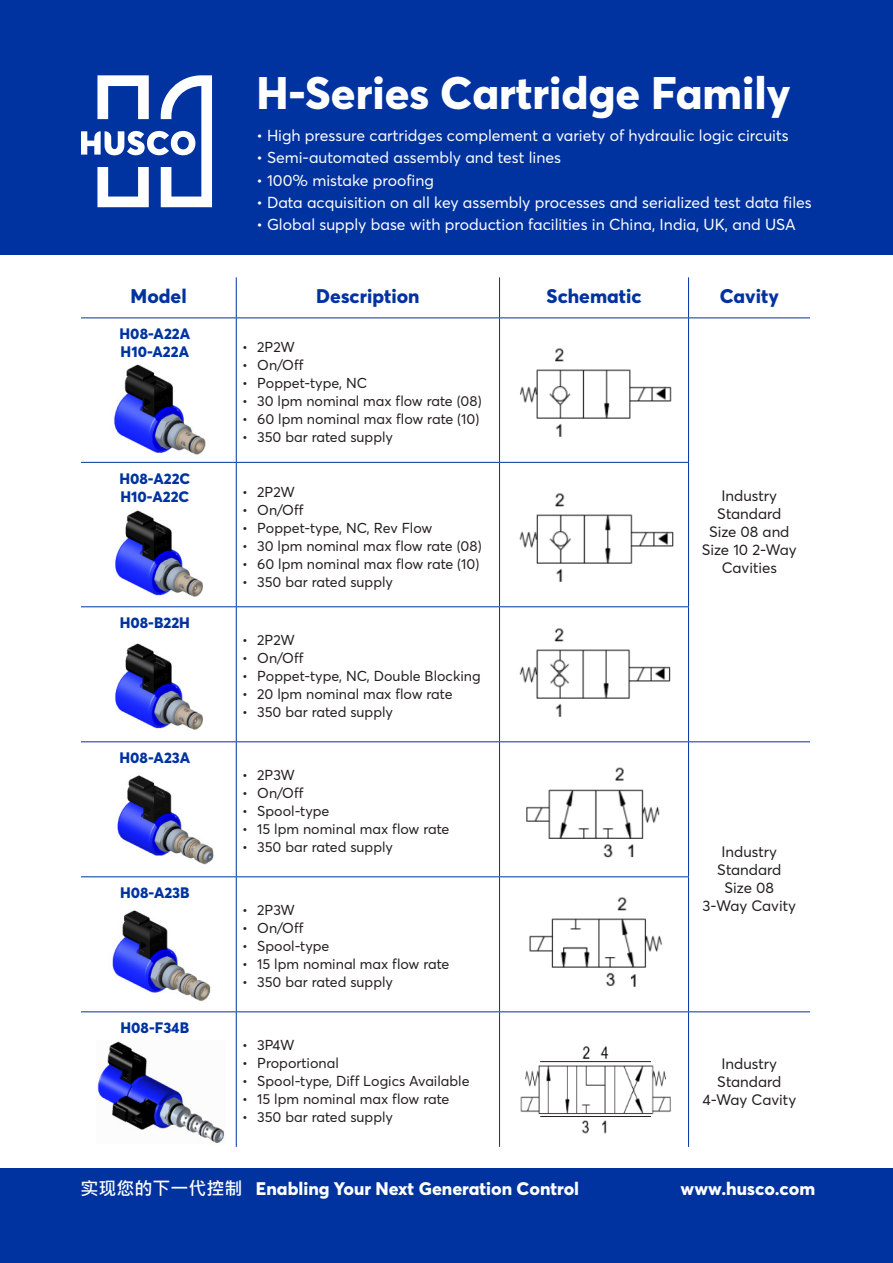
<style>
.page{position:relative;width:893px;height:1263px;background:#fff}
.page>*{position:absolute;margin:0;border:0;box-sizing:border-box;transform-origin:0 0}
.Headline{font:800 45px "Averta";color:#fff}
.t1{font:800 19.5px "Averta";color:#0033a0}
.t2{font:800 18px "Averta";color:#fff}
.t3{font:15.75px "Averta";color:#fff}
.t4{font:15px/18px "Averta";color:#231f20;text-align:center}
.t5{font:800 15px/18px "Averta";color:#0033a0}
.t6{font:14.25px "Averta";color:#231f20}
.s1{font-family:"Microsoft Jheng Hei UI Bold";font-weight:400}
</style>
<div class="page">
<div style="left:0;top:1168px;width:893px;height:95px;background:#0033a0"></div>
<div style="left:0;top:0;width:893px;height:254px;background:#0033a0"></div>
<img style="left:114px;top:364px;width:92px;height:91px">
<img style="left:115px;top:510px;width:88px;height:87px">
<img style="left:97px;top:1041px;width:127px;height:102px">
<img style="left:115px;top:643px;width:88px;height:87px">
<img style="left:117px;top:775px;width:97px;height:90px">
<img style="left:112px;top:910px;width:99px;height:91px">
<img style="left:520px;top:348px;width:152px;height:89px">
<img style="left:519px;top:493px;width:155px;height:89px">
<img style="left:519px;top:628px;width:152px;height:89px">
<img style="left:520px;top:1046px;width:151px;height:88px">
<hr style="left:540px;top:1061px;width:111px;height:1px;background:#231f20">
<hr style="left:540px;top:1116px;width:111px;height:1px;background:#231f20">
<img style="left:526px;top:767px;width:134px;height:91px">
<img style="left:529px;top:897px;width:134px;height:90px">
<hr style="left:236px;top:318px;width:1px;height:144px;background:#0033a0">
<hr style="left:499px;top:318px;width:1px;height:144px;background:#0033a0">
<hr style="left:688px;top:318px;width:1px;height:144px;background:#0033a0">
<hr style="left:81px;top:462px;width:155px;height:1px;background:#0033a0">
<hr style="left:236px;top:462px;width:264px;height:1px;background:#0033a0">
<hr style="left:236px;top:463px;width:1px;height:143px;background:#0033a0">
<hr style="left:500px;top:462px;width:189px;height:1px;background:#0033a0">
<hr style="left:499px;top:463px;width:1px;height:143px;background:#0033a0">
<hr style="left:688px;top:463px;width:1px;height:143px;background:#0033a0">
<hr style="left:81px;top:606px;width:155px;height:1px;background:#0033a0">
<hr style="left:236px;top:606px;width:264px;height:1px;background:#0033a0">
<hr style="left:236px;top:607px;width:1px;height:134px;background:#0033a0">
<hr style="left:500px;top:606px;width:189px;height:1px;background:#0033a0">
<hr style="left:499px;top:607px;width:1px;height:134px;background:#0033a0">
<hr style="left:688px;top:607px;width:1px;height:134px;background:#0033a0">
<hr style="left:81px;top:741px;width:155px;height:1px;background:#0033a0">
<hr style="left:236px;top:741px;width:264px;height:1px;background:#0033a0">
<hr style="left:236px;top:742px;width:1px;height:134px;background:#0033a0">
<hr style="left:500px;top:741px;width:188px;height:1px;background:#0033a0">
<hr style="left:499px;top:742px;width:1px;height:134px;background:#0033a0">
<hr style="left:688px;top:741px;width:122px;height:1px;background:#0033a0">
<hr style="left:688px;top:742px;width:1px;height:134px;background:#0033a0">
<hr style="left:81px;top:876px;width:155px;height:1px;background:#0033a0">
<hr style="left:236px;top:876px;width:264px;height:1px;background:#0033a0">
<hr style="left:236px;top:877px;width:1px;height:134px;background:#0033a0">
<hr style="left:500px;top:876px;width:189px;height:1px;background:#0033a0">
<hr style="left:499px;top:877px;width:1px;height:134px;background:#0033a0">
<hr style="left:688px;top:877px;width:1px;height:134px;background:#0033a0">
<hr style="left:81px;top:1011px;width:155px;height:1px;background:#0033a0">
<hr style="left:236px;top:1011px;width:264px;height:1px;background:#0033a0">
<hr style="left:236px;top:1012px;width:1px;height:135px;background:#0033a0">
<hr style="left:500px;top:1011px;width:188px;height:1px;background:#0033a0">
<hr style="left:499px;top:1012px;width:1px;height:135px;background:#0033a0">
<hr style="left:688px;top:1011px;width:122px;height:1px;background:#0033a0">
<hr style="left:688px;top:1012px;width:1px;height:135px;background:#0033a0">
<hr style="left:81px;top:317px;width:155px;height:1px;background:#0033a0">
<hr style="left:236px;top:317px;width:264px;height:1px;background:#0033a0">
<hr style="left:500px;top:317px;width:189px;height:1px;background:#0033a0">
<hr style="left:689px;top:317px;width:121px;height:1px;background:#0033a0">
<hr style="left:236px;top:277px;width:1px;height:40px;background:#0033a0">
<hr style="left:499px;top:277px;width:1px;height:40px;background:#0033a0">
<hr style="left:688px;top:277px;width:1px;height:40px;background:#0033a0">
<svg style="left:81px;top:75px;width:131px;height:132px"></svg>
<p class="Headline" style="left:256px;top:61px;width:536px">H-Series Cartridge Family</p>
<p class="t3" style="left:256px;top:125px;width:534px">• High pressure cartridges complement a variety of hydraulic logic circuits</p>
<p class="t3" style="left:256px;top:147px;width:306px">• Semi-automated assembly and test lines</p>
<p class="t3" style="left:256px;top:169px;width:179px">• 100% mistake proofing</p>
<p class="t3" style="left:256px;top:191px;width:557px">• Data acquisition on all key assembly processes and serialized test data files</p>
<p class="t3" style="left:256px;top:213px;width:541px">• Global supply base with production facilities in China, India, UK, and USA</p>
<p class="t1" style="left:131px;top:283px;width:58px">Model</p>
<p class="t1" style="left:316px;top:283px;width:105px">Description</p>
<p class="t1" style="left:547px;top:283px;width:96px">Schematic</p>
<p class="t1" style="left:720px;top:283px;width:61px">Cavity</p>
<p class="t5" style="left:120px;top:324px;width:72px">H08-A22A<br>H10-A22A</p>
<p class="t6" style="left:242px;top:337px;width:54px">• 2P2W</p>
<p class="t6" style="left:242px;top:355px;width:63px">• On/Off</p>
<p class="t6" style="left:242px;top:373px;width:126px">• Poppet-type, NC</p>
<p class="t6" style="left:242px;top:391px;width:241px">• 30 lpm nominal max flow rate (08)</p>
<p class="t6" style="left:242px;top:409px;width:239px">• 60 lpm nominal max flow rate (10)</p>
<p class="t6" style="left:242px;top:427px;width:152px">• 350 bar rated supply</p>
<p class="t5" style="left:119px;top:469px;width:72px">H08-A22C<br>H10-A22C</p>
<p class="t5" style="left:120px;top:613px;width:72px">H08-B22H</p>
<p class="t5" style="left:120px;top:748px;width:72px">H08-A23A</p>
<p class="t5" style="left:120px;top:883px;width:71px">H08-A23B</p>
<p class="t5" style="left:121px;top:1018px;width:70px">H08-F34B</p>
<p class="t6" style="left:242px;top:482px;width:54px">• 2P2W</p>
<p class="t6" style="left:242px;top:500px;width:63px">• On/Off</p>
<p class="t6" style="left:242px;top:518px;width:192px">• Poppet-type, NC, Rev Flow</p>
<p class="t6" style="left:242px;top:536px;width:241px">• 30 lpm nominal max flow rate (08)</p>
<p class="t6" style="left:242px;top:554px;width:239px">• 60 lpm nominal max flow rate (10)</p>
<p class="t6" style="left:242px;top:572px;width:152px">• 350 bar rated supply</p>
<p class="t6" style="left:242px;top:630px;width:54px">• 2P2W</p>
<p class="t6" style="left:242px;top:648px;width:63px">• On/Off</p>
<p class="t6" style="left:242px;top:666px;width:240px">• Poppet-type, NC, Double Blocking</p>
<p class="t6" style="left:242px;top:684px;width:212px">• 20 lpm nominal max flow rate</p>
<p class="t6" style="left:242px;top:702px;width:152px">• 350 bar rated supply</p>
<p class="t4" style="left:702px;top:486px;width:96px">Industry<br>Standard<br>Size 08 and<br>Size 10 2-Way<br>Cavities</p>
<p class="t6" style="left:242px;top:765px;width:54px">• 2P3W</p>
<p class="t6" style="left:242px;top:783px;width:63px">• On/Off</p>
<p class="t6" style="left:242px;top:801px;width:89px">• Spool-type</p>
<p class="t6" style="left:242px;top:819px;width:209px">• 15 lpm nominal max flow rate</p>
<p class="t6" style="left:242px;top:837px;width:152px">• 350 bar rated supply</p>
<p class="t4" style="left:703px;top:842px;width:95px">Industry<br>Standard<br>Size 08<br>3-Way Cavity</p>
<p class="t6" style="left:242px;top:900px;width:54px">• 2P3W</p>
<p class="t6" style="left:242px;top:918px;width:63px">• On/Off</p>
<p class="t6" style="left:242px;top:936px;width:89px">• Spool-type</p>
<p class="t6" style="left:242px;top:954px;width:209px">• 15 lpm nominal max flow rate</p>
<p class="t6" style="left:242px;top:972px;width:152px">• 350 bar rated supply</p>
<p class="t6" style="left:242px;top:1035px;width:54px">• 3P4W</p>
<p class="t6" style="left:242px;top:1053px;width:98px">• Proportional</p>
<p class="t6" style="left:242px;top:1071px;width:229px">• Spool-type, Diff Logics Available</p>
<p class="t6" style="left:242px;top:1089px;width:209px">• 15 lpm nominal max flow rate</p>
<p class="t6" style="left:242px;top:1107px;width:152px">• 350 bar rated supply</p>
<p class="t4" style="left:702px;top:1054px;width:95px">Industry<br>Standard<br>4-Way Cavity</p>
<p class="t2" style="left:81px;top:1176px;width:500px"><span class="s1">实现您的下一代控制</span> Enabling Your Next Generation Control</p>
<p class="t2" style="left:681px;top:1176px;width:136px">www.husco.com</p>
</div>
